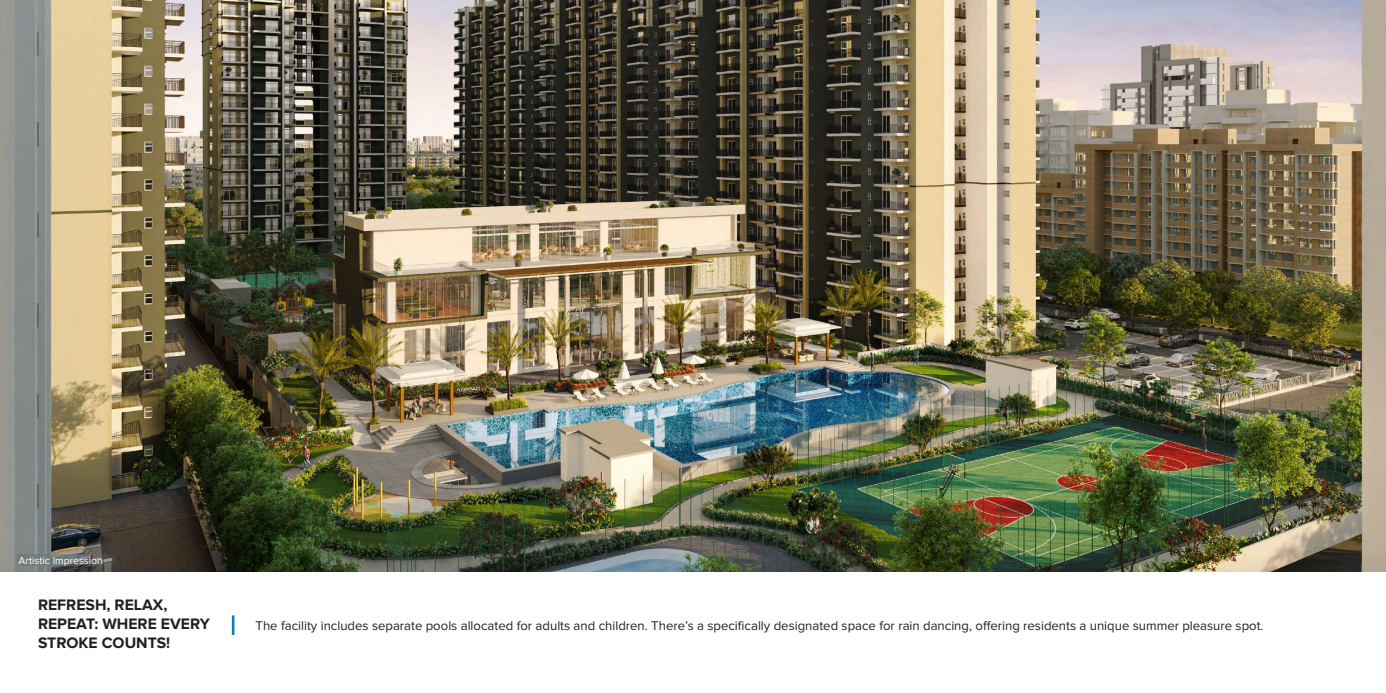
<style>
.page{position:relative;width:1386px;height:693px;background:#fff}
.page>*{position:absolute;margin:0;border:0;box-sizing:border-box;transform-origin:0 0}
.t1{font:700 15.75px/19.2px "Proxima Nova";color:#231f20}
.t2{font:13.12px "Proxima Nova";color:#231f20}
.t3{font:10.5px "Proxima Nova";color:#fff}
</style>
<div class="page">
<img style="left:0;top:0;width:1386px;height:571px">
<hr style="left:232px;top:615px;width:2px;height:20px;background:#0082b4">
<svg style="left:17px;top:554px;width:100px;height:12px"></svg>
<p class="t3" style="left:19px;top:555px;width:86px">Artistic Impression</p>
<p class="t1" style="left:38px;top:596px;width:174px">REFRESH, RELAX,<br>REPEAT: WHERE EVERY<br>STROKE COUNTS!</p>
<p class="t2" style="left:256px;top:620px;width:1010px">The facility includes separate pools allocated for adults and children. There’s a specifically designated space for rain dancing, offering residents a unique summer pleasure spot.</p>
</div>
